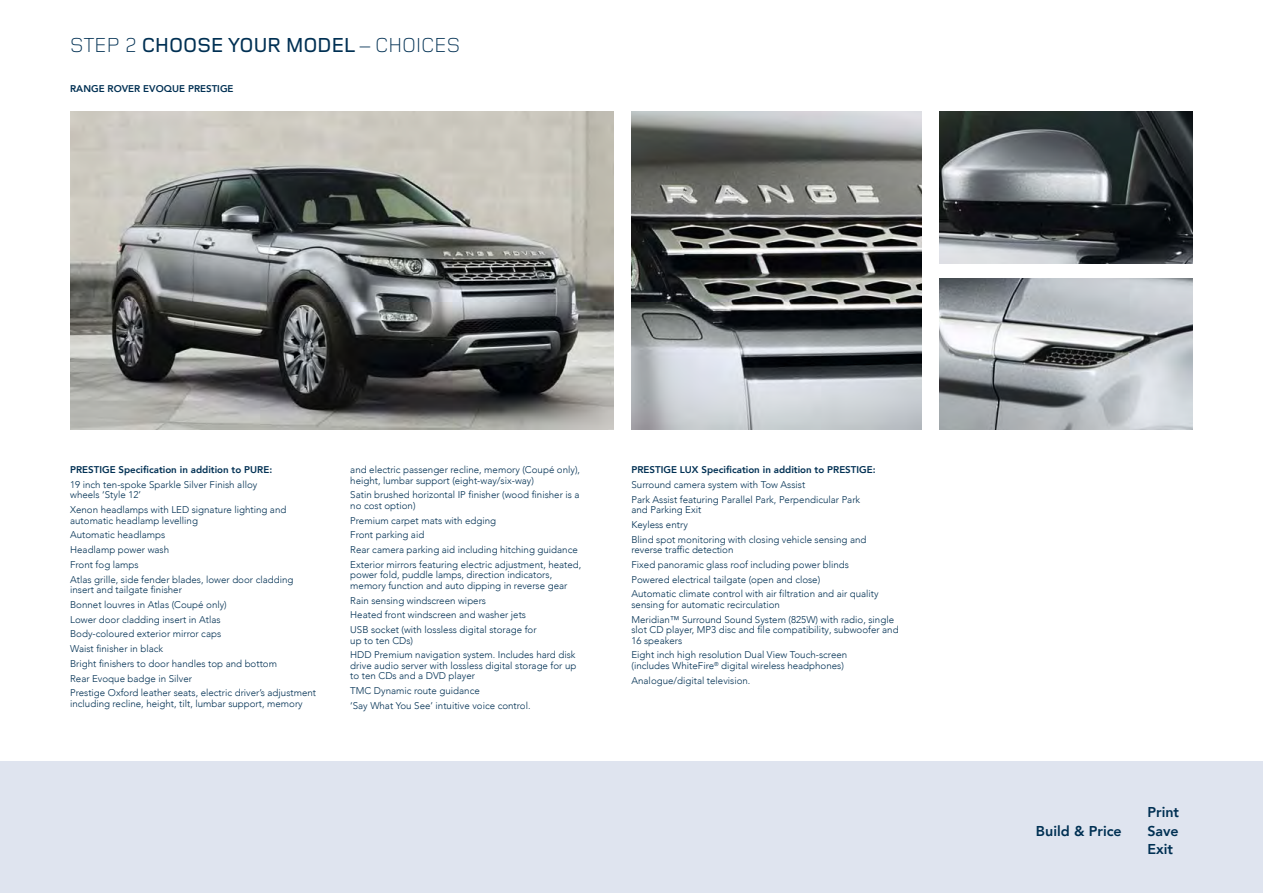
<style>
.page{position:relative;width:1263px;height:893px;background:#fff}
.page>*{position:absolute;margin:0;border:0;box-sizing:border-box;transform-origin:0 0}
.t1{font:500 21px "Land Rover OT4";color:#003053}
.t2{font:800 14.25px "Avenir LT Com";color:#003053}
.t3{font:300 9.75px/14.7px "Avenir LT Com";color:#003053}
.t4{font:800 9.75px "Avenir LT Com";color:#003053}
.s1{font-weight:300}
</style>
<div class="page">
<img style="left:70px;top:112px;width:543px;height:317px">
<img style="left:631px;top:112px;width:290px;height:318px">
<img style="left:939px;top:112px;width:254px;height:151px">
<img style="left:939px;top:279px;width:254px;height:151px">
<div style="left:0;top:761px;width:1263px;height:132px;background:#dfe4ef"></div>
<h1 class="t1" style="left:70px;top:30px;width:377px"><span class="s1">step 2</span> CHOOSE YOUR MODEL <span class="s1">– CHOICES</span></h1>
<p class="t4" style="left:70px;top:83px;width:165px">Range rover EVOQUE PRESTIGE</p>
<p class="t4" style="left:70px;top:464px;width:204px">PRESTIGE Specification in addition to PURE:</p>
<p class="t3" style="left:70px;top:479px;width:189px;line-height:10.5px">19 inch ten-spoke Sparkle Silver Finish alloy wheels ‘Style 12’</p>
<p class="t3" style="left:70px;top:504px;width:218px;line-height:10.5px">Xenon headlamps with LED signature lighting and automatic headlamp levelling</p>
<p class="t3" style="left:70px;top:528px;width:225px">Automatic headlamps<br>Headlamp power wash<br>Front fog lamps<br>Atlas grille, side fender blades, lower door cladding</p>
<p class="t3" style="left:70px;top:582px;width:247px">insert and tailgate finisher<br>Bonnet louvres in Atlas (Coupé only)<br>Lower door cladding insert in Atlas<br>Body-coloured exterior mirror caps<br>Waist finisher in black<br>Bright finishers to door handles top and bottom<br>Rear Evoque badge in Silver<br>Prestige Oxford leather seats, electric driver’s adjustment</p>
<p class="t3" style="left:70px;top:696px;width:234px">including recline, height, tilt, lumbar support, memory</p>
<p class="t3" style="left:350px;top:464px;width:231px;line-height:10.5px">and electric passenger recline, memory (Coupé only), height, lumbar support (eight-way/six-way)</p>
<p class="t3" style="left:350px;top:490px;width:231px;line-height:10.5px">Satin brushed horizontal IP finisher (wood finisher is a no cost option)</p>
<p class="t3" style="left:350px;top:513px;width:233px">Premium carpet mats with edging<br>Front parking aid<br>Rear camera parking aid including hitching guidance Exterior mirrors featuring electric adjustment, heated,</p>
<p class="t3" style="left:350px;top:570px;width:219px;line-height:10.5px">power fold, puddle lamps, direction indicators, memory function and auto dipping in reverse gear</p>
<p class="t3" style="left:350px;top:593px;width:188px">Rain sensing windscreen wipers<br>Heated front windscreen and washer jets<br>USB socket (with lossless digital storage for</p>
<p class="t3" style="left:350px;top:633px;width:227px">up to ten CDs)<br>HDD Premium navigation system. Includes hard disk</p>
<p class="t3" style="left:350px;top:660px;width:228px;line-height:10.5px">drive audio server with lossless digital storage for up to ten CDs and a DVD player</p>
<p class="t3" style="left:350px;top:683px;width:182px">TMC Dynamic route guidance<br>‘Say What You See’ intuitive voice control.</p>
<p class="t4" style="left:631px;top:464px;width:13px">Prest</p>
<p class="t4" style="left:661px;top:464px;width:216px">ige Lux Specification in addition to PRESTIGE:</p>
<p class="t3" style="left:631px;top:477px;width:230px">Surround camera system with Tow Assist<br>Park Assist featuring Parallel Park, Perpendicular Park</p>
<p class="t3" style="left:631px;top:502px;width:236px">and Parking Exit<br>Keyless entry<br>Blind spot monitoring with closing vehicle sensing and</p>
<p class="t3" style="left:631px;top:542px;width:249px">reverse traffic detection<br>Fixed panoramic glass roof including power blinds Powered electrical tailgate (open and close)<br>Automatic climate control with air filtration and air quality</p>
<p class="t3" style="left:631px;top:597px;width:264px">sensing for automatic recirculation<br>Meridian™ Surround Sound System (825W) with radio, single</p>
<p class="t3" style="left:631px;top:624px;width:269px;line-height:10.5px">slot CD player, MP3 disc and file compatibility, subwoofer and<br>16 speakers</p>
<p class="t3" style="left:631px;top:650px;width:217px;line-height:10.5px">Eight inch high resolution Dual View Touch-screen (includes WhiteFire<sup>®</sup> digital wireless headphones)</p>
<p class="t3" style="left:631px;top:673px;width:120px">Analogue/digital television.</p>
<h2 class="t2" style="left:1147px;top:804px;width:33px">Print</h2>
<h2 class="t2" style="left:1147px;top:841px;width:27px">Exit</h2>
<h2 class="t2" style="left:1036px;top:822px;width:87px">Build &amp; Price</h2>
<h2 class="t2" style="left:1147px;top:822px;width:33px">Save</h2>
</div>
